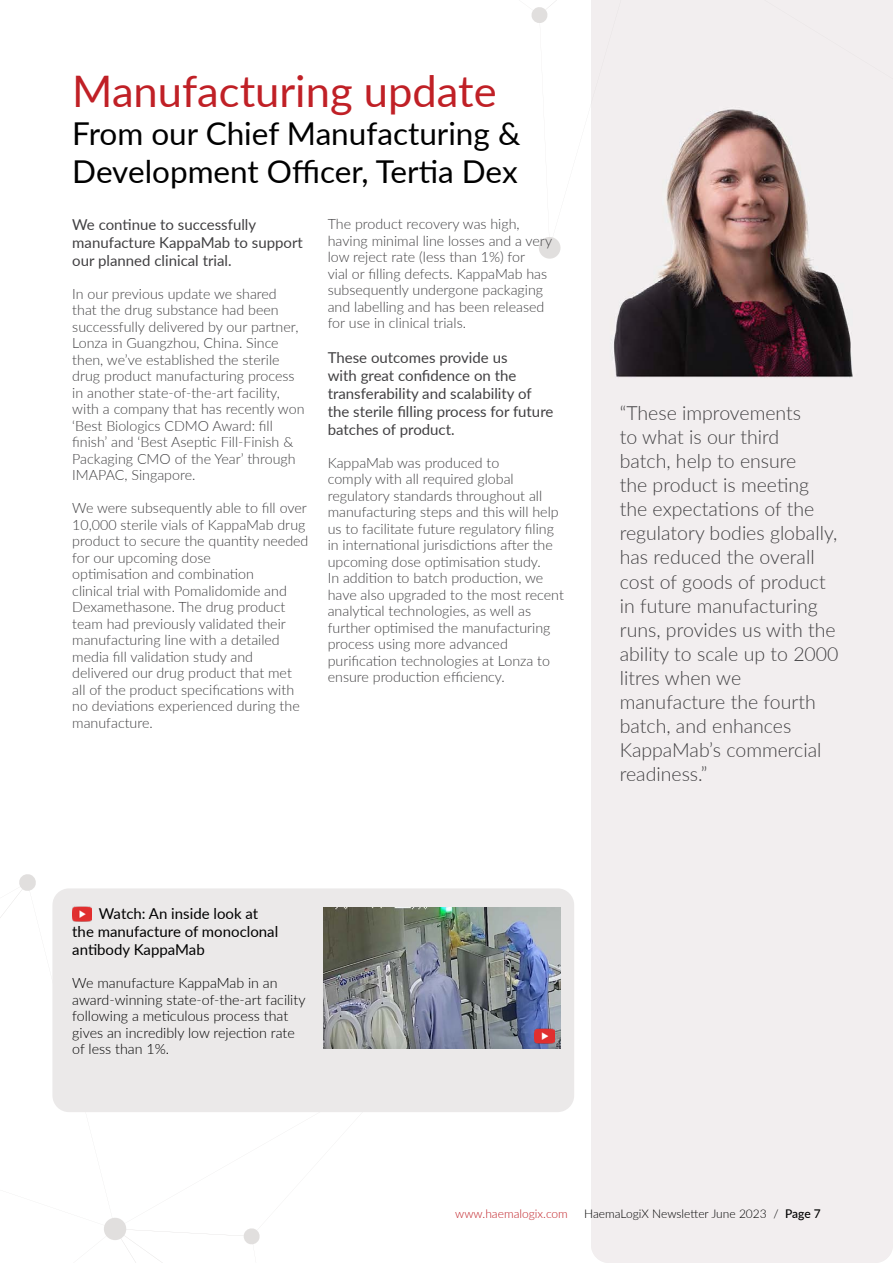
<style>
.page{position:relative;width:893px;height:1263px;background:#fff}
.page>*{position:absolute;margin:0;border:0;box-sizing:border-box;transform-origin:0 0}
.t1{font:43.5px "Lato";color:#c02026}
.t2{font:31.5px/37.8px "Lato";color:#000}
.t3{font:300 19.5px/24px "Lato";color:#414042}
.t4{font:15px/18px "Lato";color:#414042}
.t5{font:15px/18px "Lato";color:#000}
.t6{font:300 14.25px/16.5px "Lato";color:#414042}
.t7{font:300 14.25px/16.5px "Lato";color:#000}
.t8{font:300 12px "Lato";color:#000}
.t9{font:300 12px "Lato";color:#c02026}
.s1{font-weight:500}
</style>
<div class="page">
<svg style="left:0;top:874px;width:260px;height:389px"></svg>
<div style="left:52px;top:888px;width:522px;height:224px;background:#ebe9e9;border-radius:17px"></div>
<img style="left:591px;top:260px;width:302px;height:1003px">
<svg style="left:531px;top:0;width:362px;height:260px"></svg>
<img style="left:323px;top:907px;width:237px;height:141px">
<img style="left:72px;top:906px;width:20px;height:16px">
<img style="left:535px;top:1026px;width:19px;height:19px">
<h1 class="t1" style="left:72px;top:60px;width:426px">Manufacturing update</h1>
<h2 class="t2" style="left:72px;top:113px;width:450px">From our Chief Manufacturing &amp;<br>Development Officer, Tertia Dex</h2>
<p class="t4" style="left:72px;top:215px;width:232px">We continue to successfully manufacture KappaMab to support our planned clinical trial.</p>
<p class="t6" style="left:72px;top:285px;width:234px">In our previous update we shared that the drug substance had been successfully delivered by our partner, Lonza in Guangzhou, China. Since then, we’ve established the sterile drug product manufacturing process in another state-of-the-art facility, with a company that has recently won ‘Best Biologics CDMO Award: fill finish’ and ‘Best Aseptic Fill-Finish &amp; Packaging CMO of the Year’ through IMAPAC, Singapore.</p>
<p class="t6" style="left:72px;top:499px;width:238px">We were subsequently able to fill over 10,000 sterile vials of KappaMab drug product to secure the quantity needed for our upcoming dose<br>optimisation and combination<br>clinical trial with Pomalidomide and Dexamethasone. The drug product team had previously validated their manufacturing line with a detailed media fill validation study and delivered our drug product that met all of the product specifications with no deviations experienced during the manufacture.</p>
<p class="t6" style="left:328px;top:215px;width:226px">The product recovery was high, having minimal line losses and a very low reject rate (less than 1%) for<br>vial or filling defects. KappaMab has subsequently undergone packaging and labelling and has been released for use in clinical trials.</p>
<p class="t4" style="left:328px;top:348px;width:227px">These outcomes provide us<br>with great confidence on the transferability and scalability of the sterile filling process for future batches of product.</p>
<p class="t6" style="left:328px;top:454px;width:238px">KappaMab was produced to<br>comply with all required global regulatory standards throughout all manufacturing steps and this will help us to facilitate future regulatory filing in international jurisdictions after the upcoming dose optimisation study.<br>In addition to batch production, we have also upgraded to the most recent analytical technologies, as well as further optimised the manufacturing process using more advanced purification technologies at Lonza to ensure production efficiency.</p>
<p class="t5" style="left:72px;top:904px;width:207px;text-indent:27px">Watch: An inside look at the manufacture of monoclonal antibody KappaMab</p>
<p class="t7" style="left:72px;top:974px;width:235px">We manufacture KappaMab in an award-winning state-of-the-art facility following a meticulous process that gives an incredibly low rejection rate of less than 1%.</p>
<p class="t3" style="left:620px;top:401px;width:220px">“These improvements<br>to what is our third<br>batch, help to ensure<br>the product is meeting the expectations of the regulatory bodies globally, has reduced the overall cost of goods of product in future manufacturing runs, provides us with the ability to scale up to 2000 litres when we manufacture the fourth batch, and enhances<br>KappaMab’s commercial readiness.”</p>
<p class="t9" style="left:455px;top:1206px;width:114px">www.haemalogix.com</p>
<p class="t8" style="left:584px;top:1206px;width:238px">HaemaLogiX Newsletter June 2023 / <span class="s1">Page 7</span></p>
</div>
